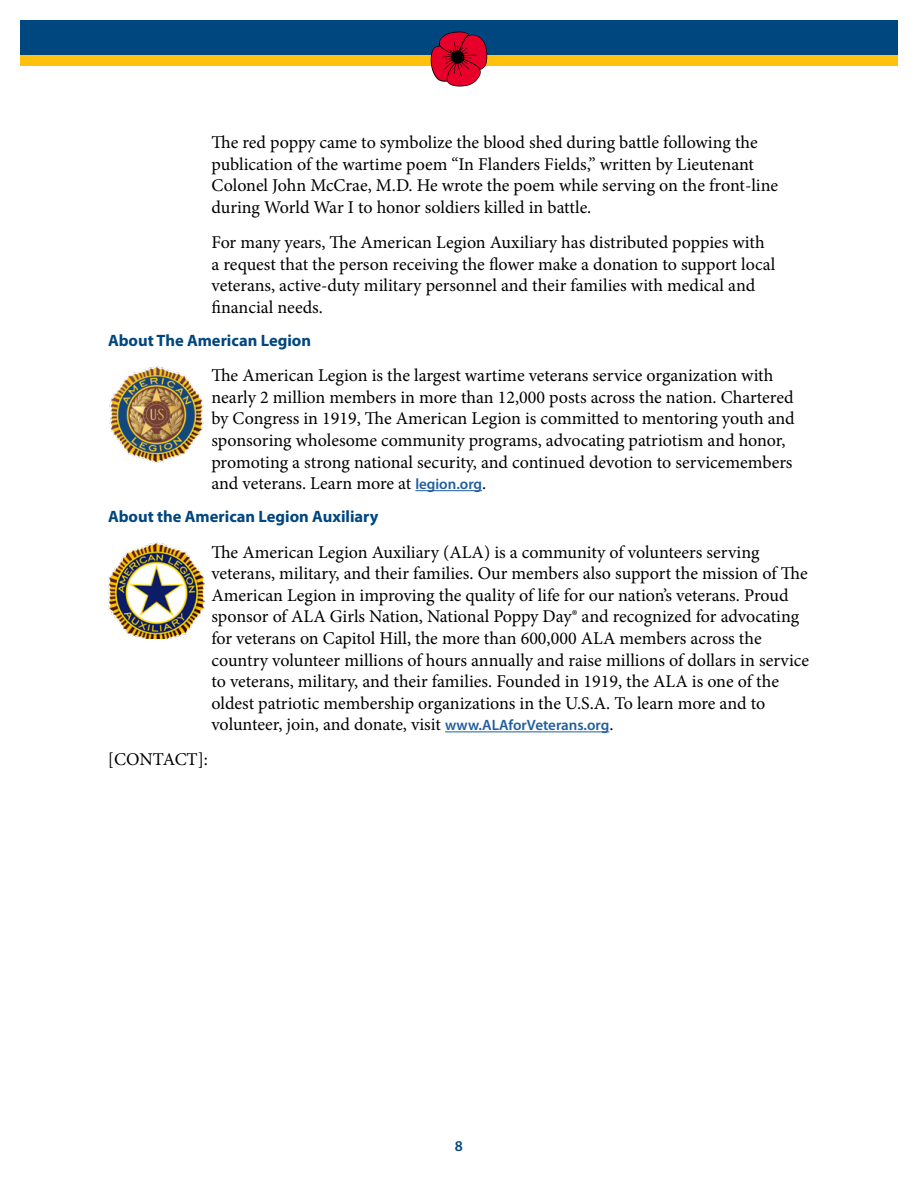
<style>
.page{position:relative;width:918px;height:1188px;background:#fff}
.page>*{position:absolute;margin:0;border:0;box-sizing:border-box;transform-origin:0 0}
.t1{font:18px/21.6px "Minion Pro";color:#000}
.t2{font:700 16.5px "Myriad Pro";color:#00467f}
.t3{font:600 15px "Myriad Pro";color:#00467f}
.s1{font-family:"Myriad Pro";font-weight:600;font-size:15px;color:#215e9e}
</style>
<div class="page">
<div style="left:20px;top:20px;width:878px;height:35px;background:#00467f"></div>
<div style="left:20px;top:55px;width:878px;height:11px;background:#ffc10e"></div>
<svg style="left:431px;top:32px;width:56px;height:54px"></svg>
<hr style="left:415px;top:490px;width:67px;height:1px;background:#215e9e">
<hr style="left:445px;top:732px;width:164px;height:1px;background:#215e9e">
<img style="left:109px;top:366px;width:95px;height:97px">
<img style="left:108px;top:542px;width:97px;height:97px">
<p class="t1" style="left:212px;top:132px;width:568px">The red poppy came to symbolize the blood shed during battle following the publication of the wartime poem “In Flanders Fields,” written by Lieutenant Colonel John McCrae, M.D. He wrote the poem while serving on the front-line during World War I to honor soldiers killed in battle.</p>
<p class="t1" style="left:212px;top:232px;width:565px">For many years, The American Legion Auxiliary has distributed poppies with a request that the person receiving the flower make a donation to support local veterans, active-duty military personnel and their families with medical and financial needs.</p>
<p class="t2" style="left:108px;top:331px;width:205px">About The American Legion</p>
<p class="t1" style="left:211px;top:365px;width:585px">The American Legion is the largest wartime veterans service organization with nearly 2 million members in more than 12,000 posts across the nation. Chartered by Congress in 1919, The American Legion is committed to mentoring youth and sponsoring wholesome community programs, advocating patriotism and honor, promoting a strong national security, and continued devotion to servicemembers and veterans. Learn more at <span class="s1">legion.org</span>.</p>
<p class="t2" style="left:108px;top:508px;width:272px">About the American Legion Auxiliary</p>
<p class="t1" style="left:211px;top:541px;width:599px">The American Legion Auxiliary (ALA) is a community of volunteers serving veterans, military, and their families. Our members also support the mission of The American Legion in improving the quality of life for our nation’s veterans. Proud sponsor of ALA Girls Nation, National Poppy Day® and recognized for advocating for veterans on Capitol Hill, the more than 600,000 ALA members across the country volunteer millions of hours annually and raise millions of dollars in service to veterans, military, and their families. Founded in 1919, the ALA is one of the oldest patriotic membership organizations in the U.S.A. To learn more and to volunteer, join, and donate, visit <span class="s1">www.ALAforVeterans.org</span>.</p>
<p class="t1" style="left:108px;top:749px;width:102px">[CONTACT]:</p>
<p class="t3" style="left:455px;top:1138px;width:10px">8</p>
</div>
